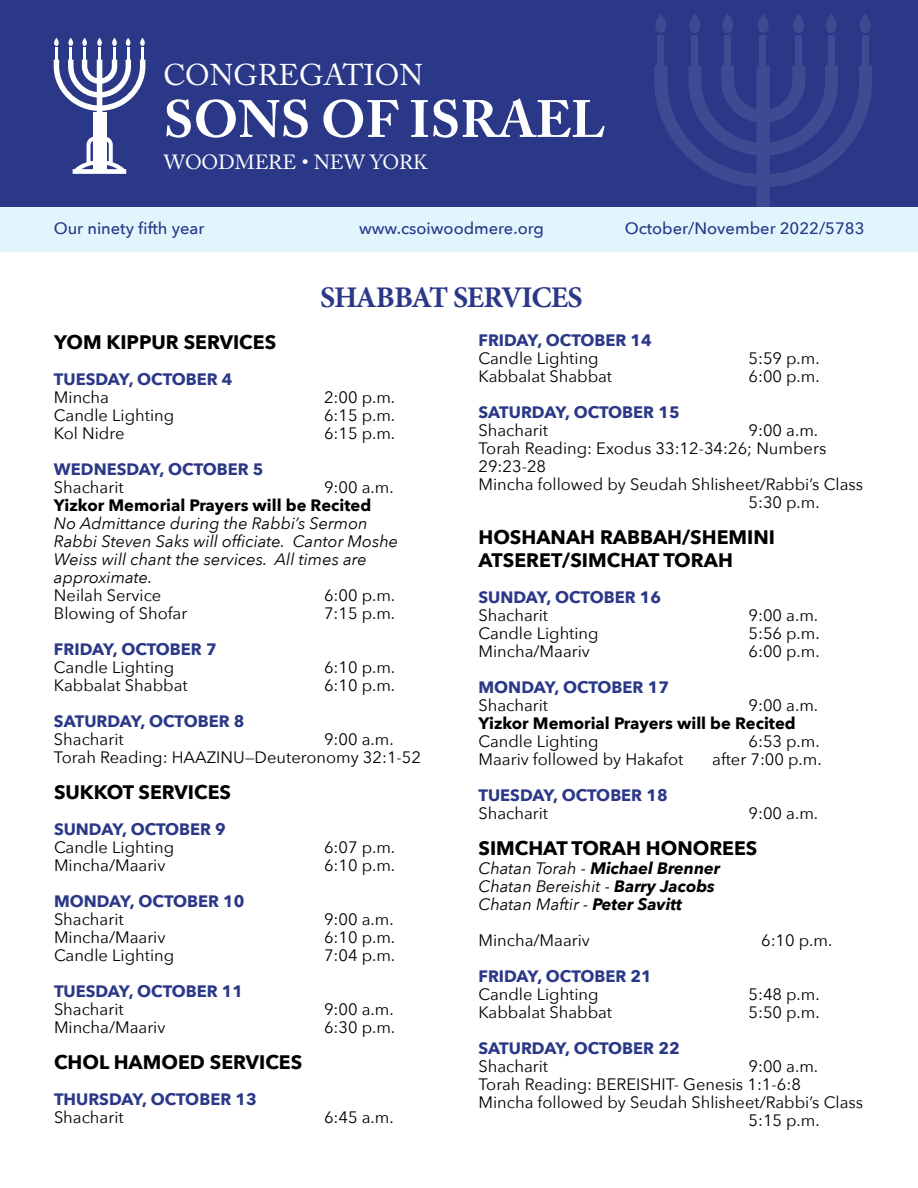
<style>
.page{position:relative;width:918px;height:1188px;background:#fff}
.page>*{position:absolute;margin:0;border:0;box-sizing:border-box;transform-origin:0 0}
.t1{font:700 51.9px "Adobe Caslon Pro";color:#fff}
.t2{font:700 30px "Minion Pro";letter-spacing:-.04em;color:#2a3887}
.t3{font:29.85px "Adobe Caslon Pro";color:#fff}
.t4{font:20.4px "Adobe Caslon Pro";color:#fff}
.t5{font:700 19.5px/22.5px "Avenir Next";color:#000}
.t6{font:16.5px/18px "Avenir Next";color:#000}
.t7{font:700 16.5px "Avenir Next";color:#2a3887}
.t8{font:italic 16.5px/18px "Avenir Next";color:#000}
.t9{font:700 16.5px "Avenir Next";color:#000}
.t10{font:500 16.5px "Avenir Next";color:#2a3887}
.s1{font-weight:700}
</style>
<div class="page">
<div style="left:0;top:0;width:918px;height:207px;background:#2a3887"></div>
<svg style="left:54px;top:38px;width:91px;height:81px"></svg>
<div style="left:93px;top:112px;width:13px;height:60px;background:#fff"></div>
<svg style="left:73px;top:137px;width:53px;height:37px"></svg>
<svg style="left:654px;top:66px;width:218px;height:141px"></svg>
<div style="left:658px;top:35px;width:6px;height:31px;background:#3e4b92"></div>
<div style="left:692px;top:35px;width:6px;height:31px;background:#3e4b92"></div>
<div style="left:725px;top:35px;width:6px;height:31px;background:#3e4b92"></div>
<div style="left:760px;top:35px;width:6px;height:31px;background:#3e4b92"></div>
<div style="left:796px;top:35px;width:6px;height:31px;background:#3e4b92"></div>
<div style="left:828px;top:35px;width:6px;height:31px;background:#3e4b92"></div>
<div style="left:862px;top:35px;width:6px;height:31px;background:#3e4b92"></div>
<svg style="left:655px;top:14px;width:11px;height:19px"></svg>
<svg style="left:689px;top:14px;width:11px;height:19px"></svg>
<svg style="left:722px;top:14px;width:11px;height:19px"></svg>
<svg style="left:758px;top:14px;width:11px;height:19px"></svg>
<svg style="left:793px;top:14px;width:11px;height:19px"></svg>
<svg style="left:826px;top:14px;width:10px;height:19px"></svg>
<svg style="left:860px;top:14px;width:10px;height:19px"></svg>
<div style="left:0;top:207px;width:918px;height:45px;background:#e1f5fd"></div>
<h3 class="t3" style="left:164px;top:57px;width:261px">CONGREGATION</h3>
<h1 class="t1" style="left:164px;top:89px;width:443px">SONS OF ISRAEL</h1>
<p class="t4" style="left:164px;top:150px;width:265px">WOODMERE • NEW YORK</p>
<p class="t10" style="left:54px;top:214px;width:152px">Our ninety fifth year</p>
<p class="t10" style="left:359px;top:214px;width:186px">www.csoiwoodmere.org</p>
<p class="t10" style="left:625px;top:214px;width:241px">October/November 2022/5783</p>
<h2 class="t2" style="left:320px;top:277px;width:264px">SHABBAT SERVICES</h2>
<p class="t5" style="left:54px;top:331px;width:224px">YOM KIPPUR SERVICES</p>
<p class="t7" style="left:54px;top:365px;width:180px">TUESDAY, OCTOBER 4</p>
<p class="t6" style="left:54px;top:388px;width:57px">Mincha</p>
<p class="t6" style="left:324px;top:388px;width:73px">2:00 p.m.</p>
<p class="t6" style="left:54px;top:406px;width:122px">Candle Lighting</p>
<p class="t6" style="left:324px;top:406px;width:73px">6:15 p.m.</p>
<p class="t6" style="left:54px;top:424px;width:72px">Kol Nidre</p>
<p class="t6" style="left:324px;top:424px;width:73px">6:15 p.m.</p>
<p class="t7" style="left:54px;top:455px;width:211px">WEDNESDAY, OCTOBER 5</p>
<p class="t6" style="left:54px;top:478px;width:71px">Shacharit</p>
<p class="t6" style="left:324px;top:478px;width:71px">9:00 a.m.</p>
<p class="t9" style="left:54px;top:491px;width:319px">Yizkor Memorial Prayers will be Recited</p>
<p class="t8" style="left:54px;top:514px;width:346px">No Admittance during the Rabbi’s Sermon Rabbi Steven Saks will officiate. Cantor Moshe Weiss will chant the services. All times are approximate.</p>
<p class="t6" style="left:54px;top:586px;width:109px">Neilah Service</p>
<p class="t6" style="left:324px;top:586px;width:73px">6:00 p.m.</p>
<p class="t6" style="left:54px;top:604px;width:135px">Blowing of Shofar</p>
<p class="t6" style="left:324px;top:604px;width:73px">7:15 p.m.</p>
<p class="t7" style="left:54px;top:635px;width:164px">FRIDAY, OCTOBER 7</p>
<p class="t6" style="left:54px;top:658px;width:122px">Candle Lighting</p>
<p class="t6" style="left:324px;top:658px;width:73px">6:10 p.m.</p>
<p class="t6" style="left:54px;top:676px;width:135px">Kabbalat Shabbat</p>
<p class="t6" style="left:324px;top:676px;width:73px">6:10 p.m.</p>
<p class="t7" style="left:54px;top:707px;width:192px">SATURDAY, OCTOBER 8</p>
<p class="t6" style="left:54px;top:730px;width:71px">Shacharit</p>
<p class="t6" style="left:54px;top:730px;width:369px;text-indent:270px">9:00 a.m.<br>Torah Reading: HAAZINU—Deuteronomy 32:1-52</p>
<p class="t5" style="left:54px;top:781px;width:179px">SUKKOT SERVICES</p>
<p class="t7" style="left:54px;top:815px;width:173px">SUNDAY, OCTOBER 9</p>
<p class="t6" style="left:54px;top:838px;width:122px">Candle Lighting</p>
<p class="t6" style="left:324px;top:838px;width:73px">6:07 p.m.</p>
<p class="t6" style="left:54px;top:856px;width:113px">Mincha/Maariv</p>
<p class="t6" style="left:324px;top:856px;width:73px">6:10 p.m.</p>
<p class="t7" style="left:54px;top:887px;width:192px">MONDAY, OCTOBER 10</p>
<p class="t6" style="left:54px;top:910px;width:71px">Shacharit</p>
<p class="t6" style="left:324px;top:910px;width:71px">9:00 a.m.</p>
<p class="t6" style="left:54px;top:928px;width:113px">Mincha/Maariv</p>
<p class="t6" style="left:324px;top:928px;width:73px">6:10 p.m.</p>
<p class="t6" style="left:54px;top:946px;width:122px">Candle Lighting</p>
<p class="t6" style="left:324px;top:946px;width:73px">7:04 p.m.</p>
<p class="t7" style="left:54px;top:977px;width:191px">TUESDAY, OCTOBER 11</p>
<p class="t6" style="left:54px;top:1000px;width:71px">Shacharit</p>
<p class="t6" style="left:324px;top:1000px;width:71px">9:00 a.m.</p>
<p class="t6" style="left:54px;top:1018px;width:113px">Mincha/Maariv</p>
<p class="t6" style="left:324px;top:1018px;width:73px">6:30 p.m.</p>
<p class="t5" style="left:54px;top:1051px;width:250px">CHOL HAMOED SERVICES</p>
<p class="t7" style="left:54px;top:1085px;width:204px">THURSDAY, OCTOBER 13</p>
<p class="t6" style="left:54px;top:1108px;width:71px">Shacharit</p>
<p class="t6" style="left:324px;top:1108px;width:71px">6:45 a.m.</p>
<p class="t7" style="left:479px;top:326px;width:175px">FRIDAY, OCTOBER 14</p>
<p class="t6" style="left:479px;top:349px;width:122px">Candle Lighting</p>
<p class="t6" style="left:749px;top:349px;width:73px">5:59 p.m.</p>
<p class="t6" style="left:479px;top:367px;width:135px">Kabbalat Shabbat</p>
<p class="t6" style="left:749px;top:367px;width:73px">6:00 p.m.</p>
<p class="t7" style="left:478px;top:398px;width:203px">SATURDAY, OCTOBER 15</p>
<p class="t6" style="left:478px;top:421px;width:71px">Shacharit</p>
<p class="t6" style="left:749px;top:421px;width:71px">9:00 a.m.</p>
<p class="t6" style="left:478px;top:439px;width:349px">Torah Reading: Exodus 33:12-34:26; Numbers</p>
<p class="t6" style="left:478px;top:457px;width:69px">29:23-28</p>
<p class="t6" style="left:478px;top:475px;width:386px">Mincha followed by Seudah Shlisheet/Rabbi’s Class</p>
<p class="t6" style="left:749px;top:493px;width:73px">5:30 p.m.</p>
<p class="t5" style="left:478px;top:526px;width:298px">HOSHANAH RABBAH/SHEMINI<br>ATSERET/SIMCHAT TORAH</p>
<p class="t7" style="left:478px;top:583px;width:184px">SUNDAY, OCTOBER 16</p>
<p class="t6" style="left:478px;top:605px;width:71px">Shacharit</p>
<p class="t6" style="left:749px;top:605px;width:71px">9:00 a.m.</p>
<p class="t6" style="left:478px;top:623px;width:122px">Candle Lighting</p>
<p class="t6" style="left:749px;top:623px;width:73px">5:56 p.m.</p>
<p class="t6" style="left:478px;top:641px;width:113px">Mincha/Maariv</p>
<p class="t6" style="left:749px;top:641px;width:73px">6:00 p.m.</p>
<p class="t7" style="left:478px;top:673px;width:192px">MONDAY, OCTOBER 17</p>
<p class="t6" style="left:478px;top:695px;width:71px">Shacharit</p>
<p class="t6" style="left:749px;top:695px;width:71px">9:00 a.m.</p>
<p class="t9" style="left:478px;top:709px;width:319px">Yizkor Memorial Prayers will be Recited</p>
<p class="t6" style="left:478px;top:731px;width:122px">Candle Lighting</p>
<p class="t6" style="left:749px;top:731px;width:73px">6:53 p.m.</p>
<p class="t6" style="left:478px;top:749px;width:206px">Maariv followed by Hakafot</p>
<p class="t6" style="left:712px;top:749px;width:111px">after 7:00 p.m.</p>
<p class="t7" style="left:478px;top:781px;width:191px">TUESDAY, OCTOBER 18</p>
<p class="t6" style="left:478px;top:803px;width:71px">Shacharit</p>
<p class="t6" style="left:749px;top:803px;width:71px">9:00 a.m.</p>
<p class="t5" style="left:478px;top:836px;width:281px">SIMCHAT TORAH HONOREES</p>
<p class="t8" style="left:478px;top:859px;width:243px">Chatan Torah - <span class="s1">Michael Brenner<br></span>Chatan Bereishit - <span class="s1">Barry Jacobs<br></span>Chatan Maftir - <span class="s1">Peter Savitt</span></p>
<p class="t6" style="left:478px;top:931px;width:113px">Mincha/Maariv</p>
<p class="t6" style="left:761px;top:931px;width:73px">6:10 p.m.</p>
<p class="t7" style="left:478px;top:962px;width:175px">FRIDAY, OCTOBER 21</p>
<p class="t6" style="left:478px;top:985px;width:122px">Candle Lighting</p>
<p class="t6" style="left:749px;top:985px;width:73px">5:48 p.m.</p>
<p class="t6" style="left:478px;top:1003px;width:135px">Kabbalat Shabbat</p>
<p class="t6" style="left:749px;top:1003px;width:73px">5:50 p.m.</p>
<p class="t7" style="left:478px;top:1034px;width:203px">SATURDAY, OCTOBER 22</p>
<p class="t6" style="left:478px;top:1057px;width:71px">Shacharit</p>
<p class="t6" style="left:749px;top:1057px;width:71px">9:00 a.m.</p>
<p class="t6" style="left:478px;top:1075px;width:324px">Torah Reading: BEREISHIT- Genesis 1:1-6:8</p>
<p class="t6" style="left:478px;top:1093px;width:386px">Mincha followed by Seudah Shlisheet/Rabbi’s Class</p>
<p class="t6" style="left:749px;top:1111px;width:73px">5:15 p.m.</p>
</div>
